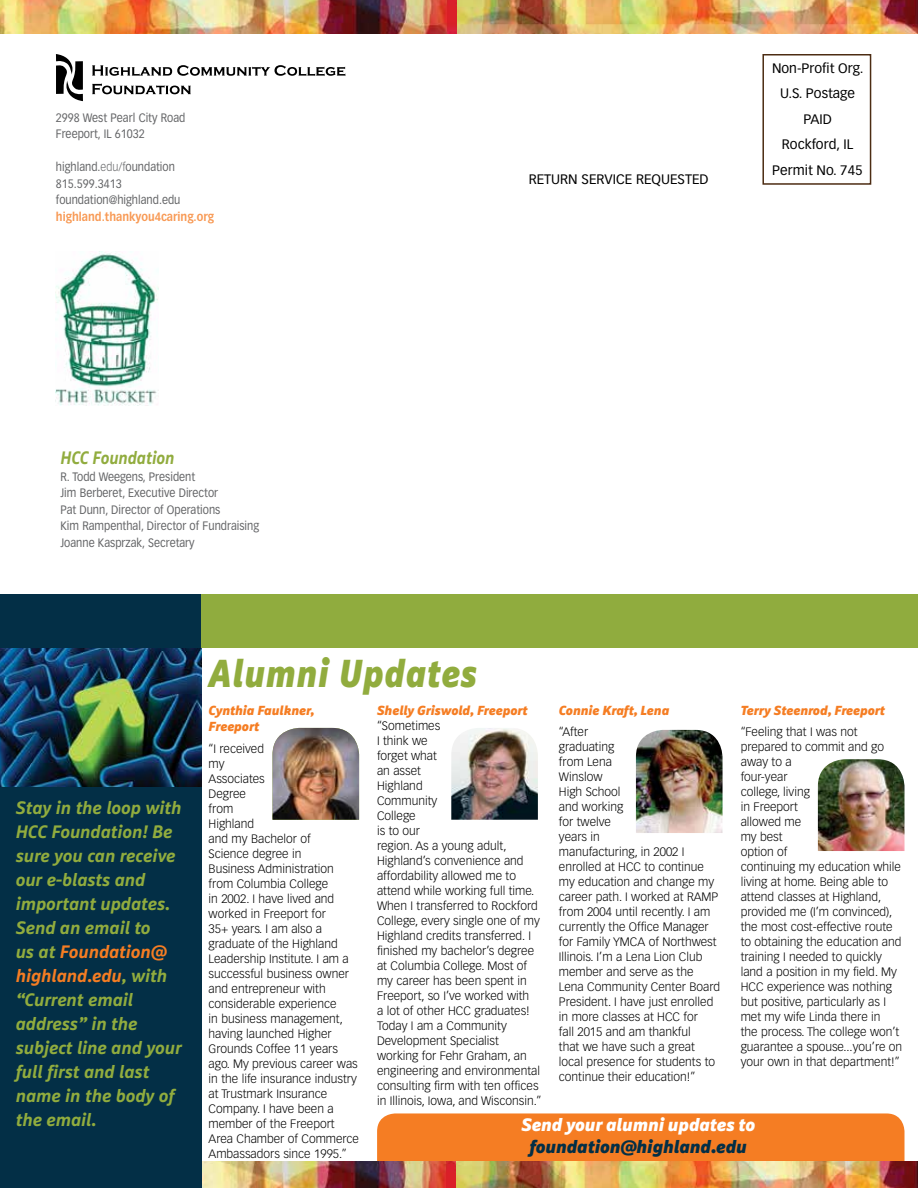
<style>
.page{position:relative;width:918px;height:1188px;background:#fff}
.page>*{position:absolute;margin:0;border:0;box-sizing:border-box;transform-origin:0 0}
.t1{font:italic 900 39px "Marselis OT";letter-spacing:.025em;color:#91ac3e;scale:.9 1}
.t2{font:italic 700 18px/24px "Marselis OT";color:#91ac3e}
.t3{font:italic 900 18px "Marselis OT";color:#fff}
.t4{font:italic 900 18px "Marselis OT";color:#032f46}
.t5{font:italic 700 18px "Marselis OT";color:#91ac3e;scale:.9 1}
.t6{font:13.5px/25.5px "Vectora LH";color:#000;text-align:center}
.t7{font:italic 900 13.2px/16.5px "Marselis OT";color:#f57d23}
.t8{font:300 12px/15px "Vectora LH";color:#000}
.t9{font:12px/16.5px "Vectora LH";color:#636466;scale:.9 1}
.t10{font:700 12px "Vectora LH";color:#f89a55;scale:.9 1}
.s1{font-weight:300}
.s2{color:#f57d23}
</style>
<div class="page">
<img style="left:202px;top:1161px;width:255px;height:27px">
<img style="left:457px;top:1161px;width:461px;height:27px">
<img style="left:0;top:0;width:458px;height:34px">
<img style="left:458px;top:0;width:460px;height:34px">
<svg style="left:92px;top:65px;width:253px;height:11px"></svg>
<svg style="left:92px;top:83px;width:99px;height:11px"></svg>
<svg style="left:56px;top:54px;width:27px;height:47px"></svg>
<div style="left:762px;top:54px;width:109px;height:131px;border:2px solid #4c2c13"></div>
<img style="left:56px;top:251px;width:102px;height:154px">
<div style="left:0;top:594px;width:202px;height:594px;background:#032f46"></div>
<div style="left:202px;top:594px;width:716px;height:54px;background:#90ac3e"></div>
<img style="left:0;top:648px;width:202px;height:139px">
<img style="left:451px;top:728px;width:87px;height:92px">
<img style="left:818px;top:759px;width:86px;height:92px">
<img style="left:272px;top:728px;width:87px;height:92px">
<div style="left:377px;top:1113px;width:527px;height:48px;background:#f57d23"></div>
<img style="left:636px;top:730px;width:87px;height:103px">
<p class="t9" style="left:56px;top:109px;width:145px">2998 West Pearl City Road<br>Freeport, IL 61032</p>
<p class="t9" style="left:56px;top:159px;width:140px">highland.<span class="s1">edu/f</span>oundation<br>815.599.3413 foundation@highland.edu</p>
<p class="t10" style="left:56px;top:209px;width:177px">highland.thankyou4caring.org</p>
<p class="t6" style="left:529px;top:166px;width:181px">RETURN SERVICE REQUESTED</p>
<p class="t6" style="left:772px;top:55px;width:93px">Non-Profit Org.<br>U.S. Postage<br>PAID<br>Rockford, IL<br>Permit No. 745</p>
<h2 class="t5" style="left:60px;top:447px;width:128px">HCC Foundation</h2>
<p class="t9" style="left:60px;top:469px;width:222px">R. Todd Weegens, President<br>Jim Berberet, Executive Director<br>Pat Dunn, Director of Operations<br>Kim Rampenthal, Director of Fundraising<br>Joanne Kasprzak, Secretary</p>
<h1 class="t1" style="left:209px;top:648px;width:300px">Alumni Updates</h1>
<p class="t2" style="left:16px;top:795px;width:167px">Stay in the loop with<br>HCC Foundation! Be sure you can receive our e-blasts and important updates.<br>Send an email to<br>us at <span class="s2">Foundation@ highland.edu</span>, with “Current email address” in the subject line and your full first and last name in the body of the email.</p>
<p class="t7" style="left:209px;top:701px;width:107px">Cynthia Faulkner,<br>Freeport</p>
<p class="t8" style="left:209px;top:741px;width:152px">“I received<br>my<br>Associates<br>Degree<br>from<br>Highland<br>and my Bachelor of<br>Science degree in<br>Business Administration from Columbia College<br>in 2002. I have lived and worked in Freeport for<br>35+ years. I am also a graduate of the Highland<br>Leadership Institute. I am a successful business owner and entrepreneur with considerable experience<br>in business management, having launched Higher<br>Grounds Coffee 11 years ago. My previous career was in the life insurance industry at Trustmark Insurance<br>Company. I have been a member of the Freeport<br>Area Chamber of Commerce<br>Ambassadors since 1995.”</p>
<p class="t7" style="left:377px;top:701px;width:152px">Shelly Griswold, Freeport</p>
<p class="t8" style="left:377px;top:718px;width:166px">“Sometimes<br>I think we<br>forget what<br>an asset<br>Highland<br>Community<br>College<br>is to our<br>region. As a young adult,<br>Highland’s convenience and affordability allowed me to attend while working full time.<br>When I transferred to Rockford<br>College, every single one of my<br>Highland credits transferred. I finished my bachelor’s degree at Columbia College. Most of my career has been spent in<br>Freeport, so I’ve worked with<br>a lot of other HCC graduates!<br>Today I am a Community<br>Development Specialist working for Fehr Graham, an engineering and environmental consulting firm with ten offices in Illinois, Iowa, and Wisconsin.”</p>
<p class="t7" style="left:559px;top:701px;width:112px">Connie Kraft, Lena</p>
<p class="t8" style="left:559px;top:725px;width:163px">“After<br>graduating<br>from Lena<br>Winslow<br>High School<br>and working<br>for twelve<br>years in<br>manufacturing, in 2002 I enrolled at HCC to continue my education and change my career path. I worked at RAMP from 2004 until recently. I am currently the Office Manager for Family YMCA of Northwest<br>Illinois. I’m a Lena Lion Club member and serve as the<br>Lena Community Center Board<br>President. I have just enrolled in more classes at HCC for<br>fall 2015 and am thankful<br>that we have such a great local presence for students to continue their education!”</p>
<h2 class="t3" style="left:521px;top:1113px;width:235px">Send your alumni updates to</h2>
<h2 class="t4" style="left:530px;top:1135px;width:219px">foundation@highland.edu</h2>
<p class="t7" style="left:741px;top:701px;width:146px">Terry Steenrod, Freeport</p>
<p class="t8" style="left:741px;top:725px;width:163px">“Feeling that I was not prepared to commit and go away to a<br>four-year<br>college, living<br>in Freeport<br>allowed me<br>my best<br>option of<br>continuing my education while living at home. Being able to attend classes at Highland, provided me (I’m convinced), the most cost-effective route to obtaining the education and training I needed to quickly land a position in my field. My<br>HCC experience was nothing but positive, particularly as I met my wife Linda there in<br>the process. The college won’t guarantee a spouse...you’re on your own in that department!”</p>
</div>
